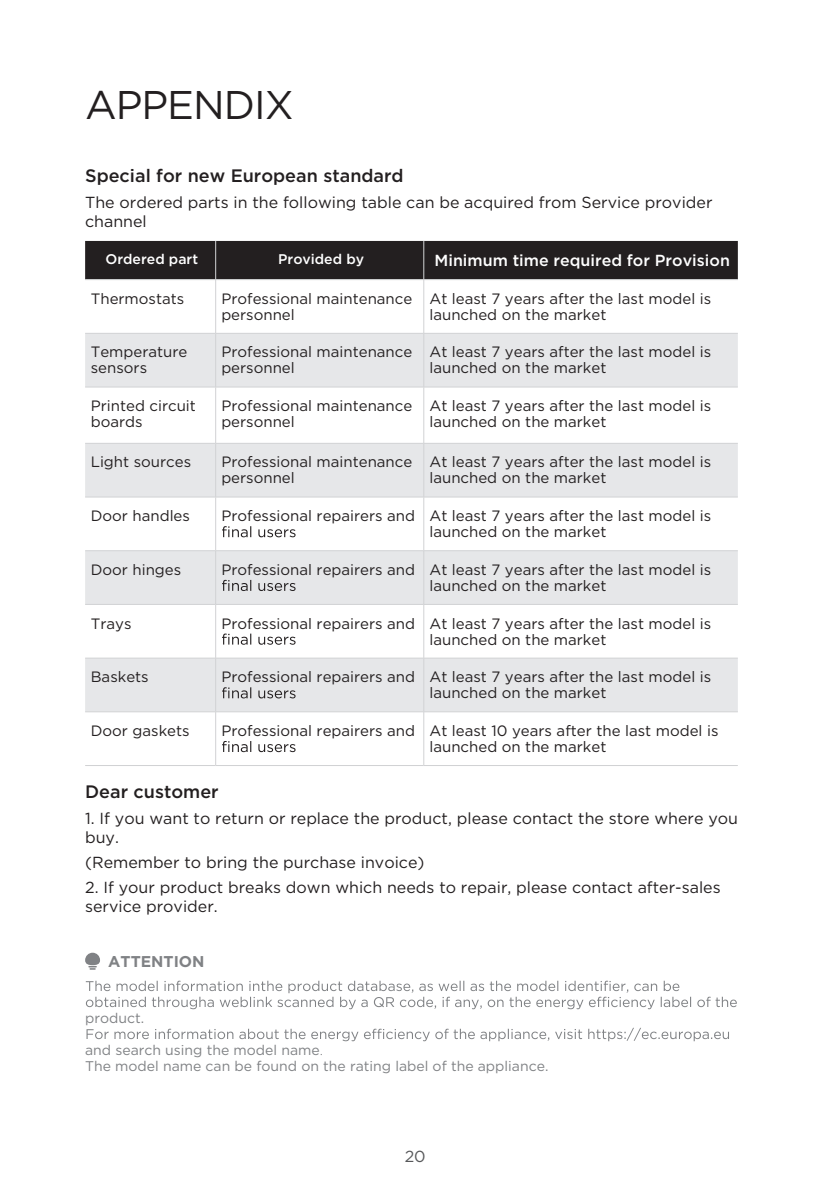
<style>
.page{position:relative;width:823px;height:1191px;background:#fff}
.page>*{position:absolute;margin:0;border:0;box-sizing:border-box;transform-origin:0 0}
.t1{font:40px "Gotham";letter-spacing:-.025em;color:#231f20}
.t2{font:500 18px "Gotham";color:#231f20}
.t3{font:16px/19.2px "Gotham";color:#231f20}
.t4{font:500 16px "Gotham";color:#fff}
.t5{font:16px "Gotham";color:#57585a}
.t6{font:700 15.6px "Gotham";color:#808285}
.t7{font:15px/16px "Gotham";color:#231f20}
.t8{font:14px/16px "Gotham";color:#808285}
.t9{font:500 14px "Gotham";color:#fff}
.s1{font-family:"Adobe Song Std";font-weight:300}
</style>
<div class="page">
<div style="left:85px;top:241px;width:652px;height:38px;background:#231f20"></div>
<svg style="left:85px;top:334px;width:652px;height:377px;fill:#e6e7e9"></svg>
<hr style="left:215px;top:241px;width:1px;height:38px;background:#d1d2d4">
<hr style="left:423px;top:241px;width:1px;height:38px;background:#d1d2d4">
<hr style="left:85px;top:279px;width:130px;height:1px;background:#d1d2d4">
<hr style="left:215px;top:279px;width:208px;height:1px;background:#d1d2d4">
<hr style="left:215px;top:280px;width:1px;height:53px;background:#d1d2d4">
<hr style="left:423px;top:279px;width:314px;height:1px;background:#d1d2d4">
<hr style="left:423px;top:280px;width:1px;height:53px;background:#d1d2d4">
<hr style="left:85px;top:333px;width:130px;height:1px;background:#d1d2d4">
<hr style="left:215px;top:333px;width:208px;height:1px;background:#d1d2d4">
<hr style="left:215px;top:333px;width:1px;height:54px;background:#d1d2d4">
<hr style="left:423px;top:333px;width:314px;height:1px;background:#d1d2d4">
<hr style="left:423px;top:333px;width:1px;height:54px;background:#d1d2d4">
<hr style="left:85px;top:387px;width:130px;height:1px;background:#d1d2d4">
<hr style="left:215px;top:387px;width:208px;height:1px;background:#d1d2d4">
<hr style="left:215px;top:387px;width:1px;height:56px;background:#d1d2d4">
<hr style="left:423px;top:387px;width:314px;height:1px;background:#d1d2d4">
<hr style="left:423px;top:387px;width:1px;height:56px;background:#d1d2d4">
<hr style="left:85px;top:443px;width:130px;height:1px;background:#d1d2d4">
<hr style="left:215px;top:443px;width:208px;height:1px;background:#d1d2d4">
<hr style="left:215px;top:443px;width:1px;height:54px;background:#d1d2d4">
<hr style="left:423px;top:443px;width:314px;height:1px;background:#d1d2d4">
<hr style="left:423px;top:443px;width:1px;height:54px;background:#d1d2d4">
<hr style="left:85px;top:497px;width:130px;height:1px;background:#d1d2d4">
<hr style="left:215px;top:497px;width:208px;height:1px;background:#d1d2d4">
<hr style="left:215px;top:497px;width:1px;height:53px;background:#d1d2d4">
<hr style="left:423px;top:497px;width:314px;height:1px;background:#d1d2d4">
<hr style="left:423px;top:497px;width:1px;height:53px;background:#d1d2d4">
<hr style="left:85px;top:550px;width:130px;height:1px;background:#d1d2d4">
<hr style="left:215px;top:550px;width:208px;height:1px;background:#d1d2d4">
<hr style="left:215px;top:551px;width:1px;height:53px;background:#d1d2d4">
<hr style="left:423px;top:550px;width:314px;height:1px;background:#d1d2d4">
<hr style="left:423px;top:551px;width:1px;height:53px;background:#d1d2d4">
<hr style="left:85px;top:604px;width:130px;height:1px;background:#d1d2d4">
<hr style="left:215px;top:604px;width:208px;height:1px;background:#d1d2d4">
<hr style="left:215px;top:604px;width:1px;height:54px;background:#d1d2d4">
<hr style="left:423px;top:604px;width:314px;height:1px;background:#d1d2d4">
<hr style="left:423px;top:604px;width:1px;height:54px;background:#d1d2d4">
<hr style="left:85px;top:658px;width:130px;height:1px;background:#d1d2d4">
<hr style="left:215px;top:658px;width:208px;height:1px;background:#d1d2d4">
<hr style="left:215px;top:658px;width:1px;height:53px;background:#d1d2d4">
<hr style="left:423px;top:658px;width:314px;height:1px;background:#d1d2d4">
<hr style="left:423px;top:658px;width:1px;height:53px;background:#d1d2d4">
<hr style="left:85px;top:711px;width:130px;height:1px;background:#d1d2d4">
<hr style="left:215px;top:711px;width:208px;height:1px;background:#d1d2d4">
<hr style="left:215px;top:712px;width:1px;height:53px;background:#d1d2d4">
<hr style="left:423px;top:711px;width:314px;height:1px;background:#d1d2d4">
<hr style="left:423px;top:712px;width:1px;height:53px;background:#d1d2d4">
<hr style="left:85px;top:765px;width:130px;height:1px;background:#d1d2d4">
<hr style="left:215px;top:765px;width:208px;height:1px;background:#d1d2d4">
<hr style="left:423px;top:765px;width:314px;height:1px;background:#d1d2d4">
<svg style="left:222px;top:526px;width:73px;height:11px"></svg>
<svg style="left:222px;top:580px;width:73px;height:11px"></svg>
<svg style="left:222px;top:633px;width:73px;height:12px"></svg>
<svg style="left:222px;top:687px;width:73px;height:11px"></svg>
<svg style="left:222px;top:741px;width:73px;height:11px"></svg>
<svg style="left:85px;top:952px;width:15px;height:17px"></svg>
<svg style="left:86px;top:980px;width:650px;height:29px"></svg>
<svg style="left:86px;top:1027px;width:642px;height:14px"></svg>
<h1 class="t1" style="left:85px;top:79px;width:210px">APPENDIX</h1>
<p class="t2" style="left:85px;top:164px;width:320px">Special for new European standard</p>
<p class="t3" style="left:85px;top:192px;width:628px">The ordered parts in the following table can be acquired from Service provider channel</p>
<p class="t9" style="left:105px;top:250px;width:94px">Ordered part</p>
<p class="t9" style="left:278px;top:250px;width:87px">Provided by</p>
<p class="t4" style="left:434px;top:250px;width:297px">Minimum time required for Provision</p>
<p class="t7" style="left:91px;top:290px;width:95px">Thermostats</p>
<p class="t7" style="left:221px;top:290px;width:192px">Professional maintenance personnel</p>
<p class="t7" style="left:429px;top:290px;width:283px">At least 7 years after the last model is launched on the market</p>
<p class="t7" style="left:91px;top:344px;width:98px">Temperature sensors</p>
<p class="t7" style="left:221px;top:344px;width:192px">Professional maintenance personnel</p>
<p class="t7" style="left:429px;top:344px;width:283px">At least 7 years after the last model is launched on the market</p>
<p class="t7" style="left:91px;top:397px;width:107px">Printed circuit boards</p>
<p class="t7" style="left:221px;top:397px;width:192px">Professional maintenance personnel</p>
<p class="t7" style="left:429px;top:397px;width:283px">At least 7 years after the last model is launched on the market</p>
<p class="t7" style="left:91px;top:454px;width:102px">Light sources</p>
<p class="t7" style="left:221px;top:454px;width:192px">Professional maintenance personnel</p>
<p class="t7" style="left:429px;top:454px;width:283px">At least 7 years after the last model is launched on the market</p>
<p class="t7" style="left:91px;top:507px;width:101px">Door handles</p>
<p class="t7" style="left:429px;top:507px;width:283px;text-indent:-208px">Professional repairers and At least 7 years after the last model is launched on the market</p>
<p class="t7" style="left:91px;top:561px;width:92px">Door hinges</p>
<p class="t7" style="left:429px;top:561px;width:283px;text-indent:-208px">Professional repairers and At least 7 years after the last model is launched on the market</p>
<p class="t7" style="left:91px;top:615px;width:42px">Trays</p>
<p class="t7" style="left:429px;top:615px;width:283px;text-indent:-208px">Professional repairers and At least 7 years after the last model is launched on the market</p>
<p class="t7" style="left:91px;top:668px;width:59px">Baskets</p>
<p class="t7" style="left:429px;top:668px;width:283px;text-indent:-208px">Professional repairers and At least 7 years after the last model is launched on the market</p>
<p class="t7" style="left:91px;top:722px;width:100px">Door gaskets</p>
<p class="t7" style="left:429px;top:722px;width:290px;text-indent:-208px">Professional repairers and At least 10 years after the last model is launched on the market</p>
<p class="t2" style="left:85px;top:780px;width:135px">Dear customer</p>
<p class="t3" style="left:85px;top:808px;width:654px">1. If you want to return or replace the product, please contact the store where you buy.</p>
<p class="t3" style="left:85px;top:852px;width:340px">(Remember to bring the purchase invoice)</p>
<p class="t3" style="left:85px;top:877px;width:636px">2. If your product breaks down which needs to repair, please contact after-sales service provider.</p>
<p class="t6" style="left:108px;top:951px;width:98px">ATTENTION</p>
<p class="t8" style="left:85px;top:1009px;width:60px">product.</p>
<p class="t8" style="left:85px;top:1041px;width:464px">and search using the model name<span class="s1">.<br></span>The model name can be found on the rating label of the appliance.</p>
<p class="t5" style="left:404px;top:1146px;width:23px">20</p>
</div>
